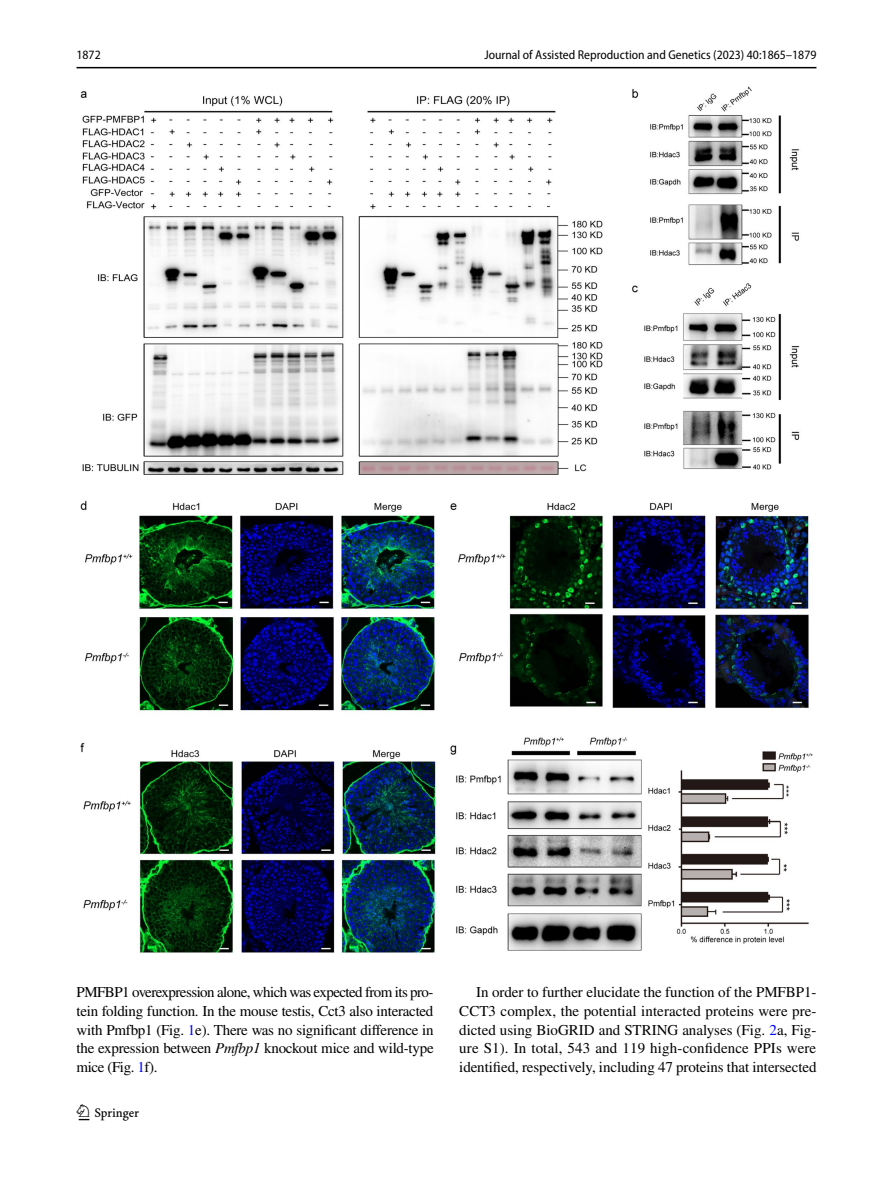
<style>
.page{position:relative;width:893px;height:1187px;background:#fff}
.page>*{position:absolute;margin:0;border:0;box-sizing:border-box;transform-origin:0 0}
.t1{font:22.5px "Springnew Regular 2";color:#000}
.t2{font:15px/18.8px "STIX";letter-spacing:-.015em;color:#000;text-align:justify}
.t3{font:semi-condensed 12.75px "Myriad Pro";color:#000}
.s1{color:#00f}
.s2{font-style:italic}
</style>
<div class="page">
<hr style="left:77px;top:67px;width:739px;height:1px;background:#000">
<img style="left:81px;top:87px;width:731px;height:865px">
<p class="t3" style="left:77px;top:48px;width:26px">1872</p>
<p class="t3" style="left:484px;top:48px;width:334px">Journal of Assisted Reproduction and Genetics (2023) 40:1865–1879</p>
<p class="t2" style="left:77px;top:983px;width:359px">PMFBP1 overexpression alone, which was expected from its pro&shy;tein folding function. In the mouse testis, Cct3 also interacted with Pmfbp1 (Fig. <span class="s1">1</span>e). There was no significant difference in the expression between <span class="s2">Pmfbp1</span> knockout mice and wild-type mice (Fig. <span class="s1">1</span>f).</p>
<p class="t2" style="left:459px;top:983px;width:359px;text-indent:17px">In order to further elucidate the function of the PMFBP1- CCT3 complex, the potential interacted proteins were pre&shy;dicted using BioGRID and STRING analyses (Fig. <span class="s1">2</span>a, Fig&shy;ure S1). In total, 543 and 119 high-confidence PPIs were identified, respectively, including 47 proteins that intersected</p>
<h1 class="t1" style="left:79px;top:1104px;width:62px">1 3</h1>
</div>
